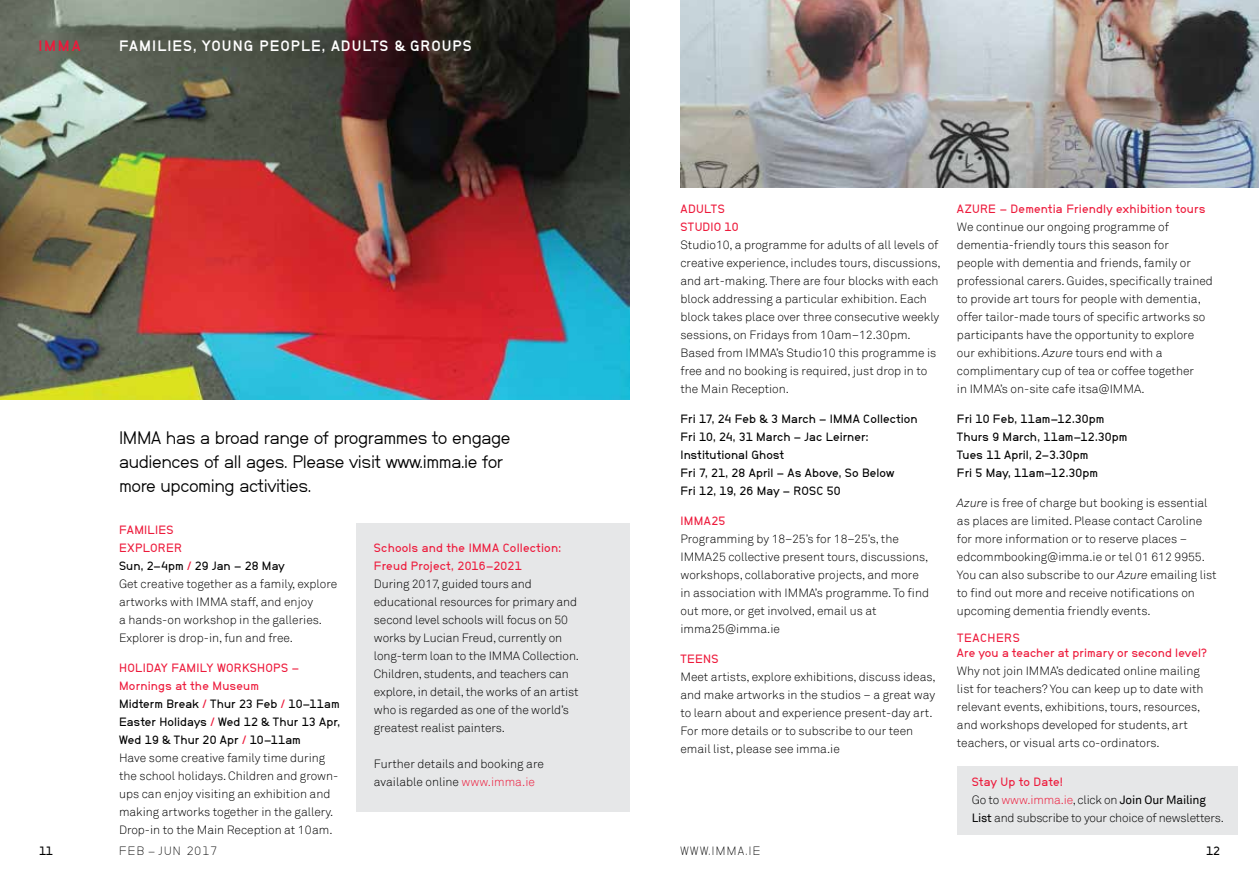
<style>
.page{position:relative;width:1259px;height:893px;background:#fff}
.page>*{position:absolute;margin:0;border:0;box-sizing:border-box;transform-origin:0 0}
.t1{font:18px/24px "Neubau Grotesk Nor";letter-spacing:-.02em;color:#000}
.t2{font:15px "Neubau Grotesk Fet";letter-spacing:.07em;color:#fff}
.t3{font:15px "Neubau Grotesk Fet";color:#ed1a3b}
.t4{font:300 12px/18px "Akkurat";color:#000}
.t5{font:12px/18px "Neubau Grotesk Hal";letter-spacing:.01em;color:#000}
.t6{font:12px/18px "Neubau Grotesk Hal";letter-spacing:.015em;color:#ed1a3b}
.t7{font:12px "Neubau Grotesk Mag";letter-spacing:.115em;color:#000}
.t8{font:12px "Neubau Grotesk Mag";letter-spacing:.095em;color:#000}
.s1{color:#ed1a3b}
.s2{font-style:italic}
.s3{font-weight:400}
</style>
<div class="page">
<img style="left:0;top:0;width:629px;height:400px">
<div style="left:356px;top:523px;width:273px;height:288px;background:#e6e7e8"></div>
<div style="left:957px;top:766px;width:280px;height:69px;background:#e6e7e8"></div>
<img style="left:680px;top:0;width:579px;height:187px">
<p class="t3" style="left:38px;top:37px;width:44px">IMMA</p>
<p class="t2" style="left:119px;top:37px;width:20px">FAMI</p>
<p class="t2" style="left:157px;top:37px;width:123px">LIES, YOUN G PEOP</p>
<p class="t2" style="left:301px;top:37px;width:162px">LE, ADULTS &amp; GROUPS</p>
<h1 class="t1" style="left:119px;top:425px;width:393px">IMMA has a broad range of programmes to engage audiences of all ages. Please visit www.imma.ie for more upcoming activities.</h1>
<p class="t5" style="left:119px;top:520px;width:167px"><span class="s1">FAMILIES<br>EXPLORER<br></span>Sun, 2-4pm <span class="s1">/</span> 29 Jan — 28 May</p>
<p class="t4" style="left:119px;top:575px;width:220px">Get creative together as a family, explore artworks with IMMA staff, and enjoy<br>a hands-on workshop in the galleries.<br>Explorer is drop-in, fun and free.</p>
<p class="t5" style="left:119px;top:658px;width:222px"><span class="s1">HOLIDAY FAM ILY WORKSHOPS —<br>Mornings at the M useum<br></span>M idterm Break <span class="s1">/</span> Thur 23 Feb <span class="s1">/</span> 10-11am<br>Easter Holidays <span class="s1">/</span> Wed 12 &amp; Thur 13 Apr,<br>Wed 19 &amp; Thur 20 Apr <span class="s1">/</span> 10-11am</p>
<p class="t4" style="left:119px;top:749px;width:221px">Have some creative family time during the school holidays. Children and grown&shy;ups can enjoy visiting an exhibition and making artworks together in the gallery.<br>Drop-in to the Main Reception at 10am.</p>
<p class="t6" style="left:374px;top:538px;width:189px;text-indent:129px">Collection:<br>Freud Project, 2016-2021</p>
<p class="t4" style="left:374px;top:575px;width:207px">During 2017, guided tours and educational resources for primary and second level schools will focus on 50 works by Lucian Freud, currently on long-term loan to the IMMA Collection.<br>Children, students, and teachers can explore, in detail, the works of an artist who is regarded as one of the world’s greatest realist painters.</p>
<p class="t4" style="left:374px;top:755px;width:171px">Further details and booking are available online <span class="s1">www.imma.ie</span></p>
<p class="t6" style="left:374px;top:538px;width:108px">Schools and the IMMA</p>
<p class="t6" style="left:680px;top:199px;width:60px">ADULTS<br>STUDIO 10</p>
<p class="t4" style="left:680px;top:236px;width:262px">Studio10, a programme for adults of all levels of creative experience, includes tours, discussions, and art-making. There are four blocks with each block addressing a particular exhibition. Each block takes place over three consecutive weekly sessions, on Fridays from 10am–12.30pm.<br>Based from IMMA’s Studio10 this programme is free and no booking is required, just drop in to the Main Reception.</p>
<p class="t5" style="left:680px;top:409px;width:163px">Fri 17, 24 Feb &amp; 3 March ‑ IMMA</p>
<p class="t5" style="left:680px;top:409px;width:238px;text-indent:183px">Collection<br>Fri 10, 24, 31 March ‑ Jac Leirner:<br>Institutional Ghost<br>Fri 7, 21, 28 April ‑ As Above, So Below<br>Fri 12, 19, 26 May ‑ ROSC 50</p>
<p class="t6" style="left:680px;top:511px;width:13px">IMMA</p>
<p class="t6" style="left:711px;top:511px;width:15px">25</p>
<p class="t4" style="left:680px;top:530px;width:250px">Programming by 18–25’s for 18–25’s, the IMMA25 collective present tours, discussions, workshops, collaborative projects, and more in association with IMMA’s programme. To find out more, or get involved, email us at imma25@imma.ie</p>
<p class="t6" style="left:680px;top:649px;width:16px">TEEN</p>
<p class="t6" style="left:711px;top:649px;width:9px">S</p>
<p class="t4" style="left:680px;top:668px;width:257px">Meet artists, explore exhibitions, discuss ideas, and make artworks in the studios – a great way to learn about and experience present-day art.<br>For more details or to subscribe to our teen email list, please see imma.ie</p>
<p class="t6" style="left:957px;top:199px;width:250px">AZURE — Dementia Friendly exhibition tours</p>
<p class="t4" style="left:957px;top:218px;width:257px">We continue our ongoing programme of dementia-friendly tours this season for<br>people with dementia and friends, family or professional carers. Guides, specifically trained to provide art tours for people with dementia, offer tailor-made tours of specific artworks so participants have the opportunity to explore our exhibitions. <span class="s2">Azure</span> tours end with a complimentary cup of tea or coffee together<br>in IMMA’s on-site cafe itsa@IMMA.</p>
<p class="t5" style="left:957px;top:409px;width:172px">Fri 10 Feb, 11am-12.30pm<br>Thurs 9 March, 11am-12.30pm<br>Tues 11 April, 2-3.30pm<br>Fri 5 May, 11am-12.30pm</p>
<p class="t4" style="left:957px;top:494px;width:261px"><span class="s2">Azure</span> is free of charge but booking is essential as places are limited. Please contact Caroline for more information or to reserve places – edcommbooking@imma.ie or tel 01 612 9955.<br>You can also subscribe to our <span class="s2">Azure</span> emailing list to find out more and receive notifications on upcoming dementia friendly events.</p>
<p class="t6" style="left:957px;top:630px;width:252px;line-height:15px">TEACHERS<br>Are you a teacher at primary or second level?</p>
<p class="t4" style="left:957px;top:662px;width:248px">Why not join IMMA’s dedicated online mailing list for teachers? You can keep up to date with relevant events, exhibitions, tours, resources, and workshops developed for students, art teachers, or visual arts co-ordinators.</p>
<p class="t6" style="left:972px;top:772px;width:93px">Stay Up to Date!</p>
<p class="t4" style="left:972px;top:791px;width:253px">Go to <span class="s1">www.imma.ie</span>, click on <span class="s3">Join Our Mailing<br>List</span> and subscribe to your choice of newsletters.</p>
<p class="t5" style="left:39px;top:841px;width:15px">11</p>
<p class="t7" style="left:680px;top:844px;width:81px">WWW.IMMA.IE</p>
<p class="t5" style="left:1206px;top:841px;width:15px">12</p>
<p class="t8" style="left:119px;top:844px;width:100px">FEB — JUN 2017</p>
</div>
